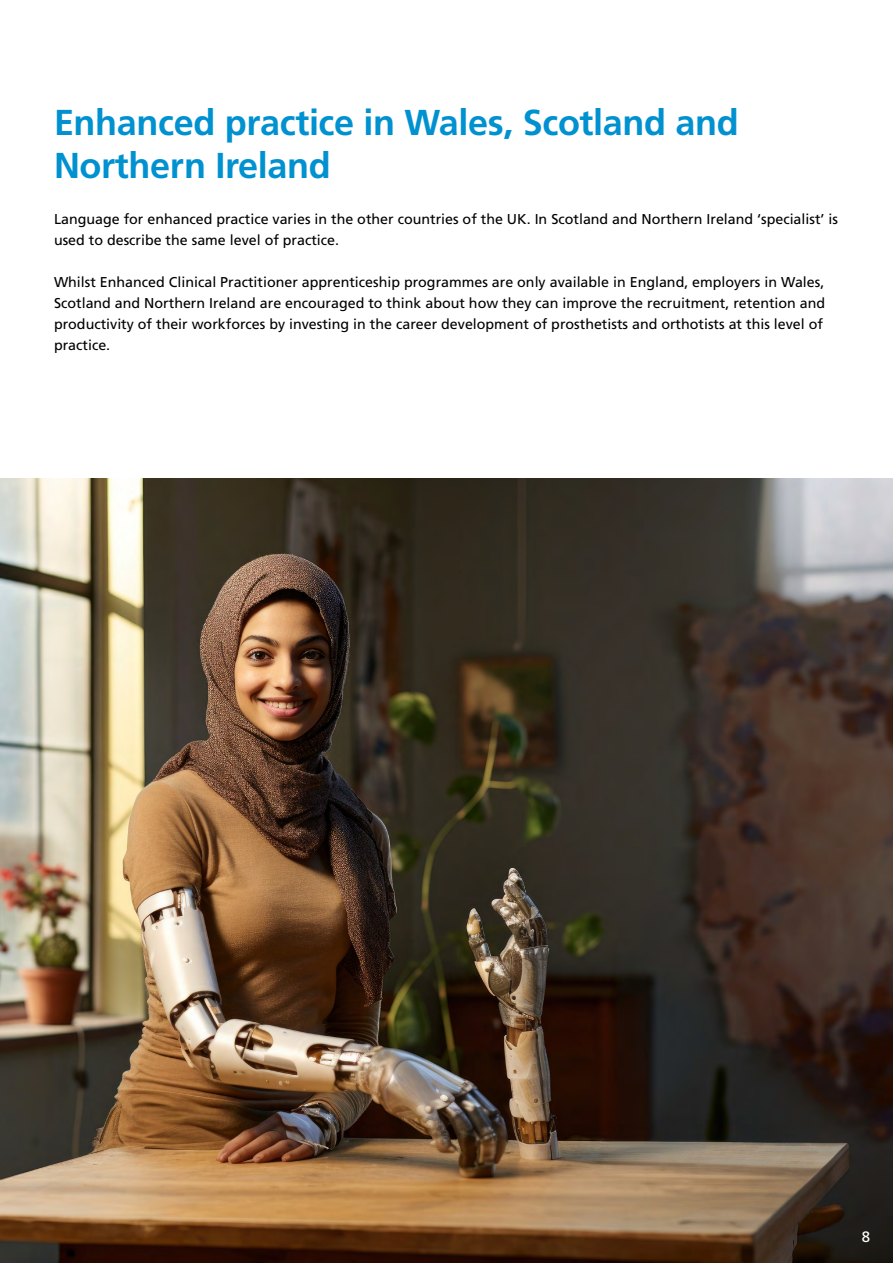
<style>
.page{position:relative;width:893px;height:1263px;background:#fff}
.page>*{position:absolute;margin:0;border:0;box-sizing:border-box;transform-origin:0 0}
.t1{font:700 36px/43.2px "Frutiger LT Pro";letter-spacing:-.01em;color:#0091d0}
.t2{font:15px "Frutiger LT Pro";color:#fff}
.t3{font:14.25px/21px "Frutiger LT Pro";color:#000}
</style>
<div class="page">
<img style="left:0;top:479px;width:893px;height:784px">
<p class="t1" style="left:54px;top:101px;width:686px">Enhanced practice in Wales, Scotland and<br>Northern Ireland</p>
<p class="t3" style="left:54px;top:208px;width:785px">Language for enhanced practice varies in the other countries of the UK. In Scotland and Northern Ireland ‘specialist’ is used to describe the same level of practice.</p>
<p class="t3" style="left:54px;top:271px;width:773px">Whilst Enhanced Clinical Practitioner apprenticeship programmes are only available in England, employers in Wales, Scotland and Northern Ireland are encouraged to think about how they can improve the recruitment, retention and productivity of their workforces by investing in the career development of prosthetists and orthotists at this level of practice.</p>
<p class="t2" style="left:862px;top:1227px;width:10px">8</p>
</div>
